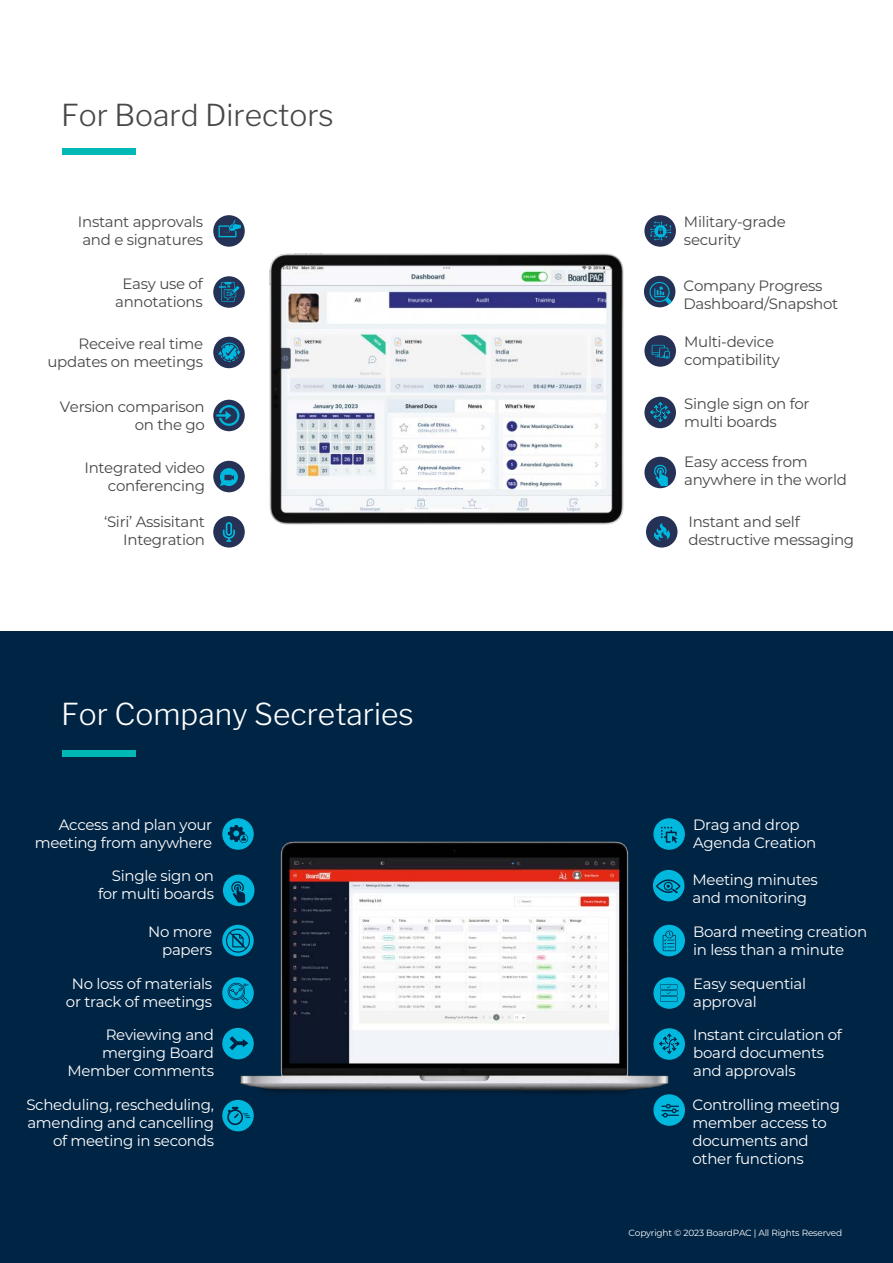
<style>
.page{position:relative;width:893px;height:1263px;background:#fff}
.page>*{position:absolute;margin:0;border:0;box-sizing:border-box;transform-origin:0 0}
.t1{font:100 30px "Libre Franklin";color:#fff}
.t2{font:100 30px "Libre Franklin";color:#484748}
.t3{font:15px/18px "Montserrat";letter-spacing:-.02em;color:#fff}
.t4{font:15px/18px "Montserrat";letter-spacing:-.02em;color:#484748}
.t5{font:9px "Montserrat";letter-spacing:-.02em;color:#fff}
</style>
<div class="page">
<div style="left:0;top:632px;width:893px;height:631px;background:#002444"></div>
<img style="left:222px;top:818px;width:463px;height:314px">
<div style="left:644px;top:215px;width:32px;height:32px;background:#253155;border-radius:50%"></div>
<svg style="left:650px;top:222px;width:21px;height:18px"></svg>
<svg style="left:213px;top:215px;width:32px;height:32px"></svg>
<div style="left:644px;top:335px;width:32px;height:32px;background:#253155;border-radius:50%"></div>
<svg style="left:652px;top:345px;width:18px;height:13px"></svg>
<div style="left:644px;top:397px;width:32px;height:31px;background:#253155;border-radius:50%"></div>
<svg style="left:650px;top:402px;width:20px;height:20px"></svg>
<div style="left:644px;top:457px;width:32px;height:31px;background:#253155;border-radius:50%"></div>
<svg style="left:654px;top:464px;width:14px;height:22px"></svg>
<div style="left:646px;top:516px;width:31px;height:32px;background:#253155;border-radius:50%"></div>
<div style="left:213px;top:337px;width:32px;height:31px;background:#253155;border-radius:50%"></div>
<svg style="left:218px;top:342px;width:23px;height:20px"></svg>
<div style="left:213px;top:400px;width:32px;height:31px;background:#253155;border-radius:50%"></div>
<div style="left:213px;top:461px;width:32px;height:31px;background:#253155;border-radius:50%"></div>
<svg style="left:644px;top:276px;width:31px;height:31px"></svg>
<div style="left:653px;top:818px;width:32px;height:32px;background:#00b8de;border-radius:50%"></div>
<svg style="left:661px;top:827px;width:17px;height:16px"></svg>
<div style="left:222px;top:818px;width:32px;height:32px;background:#00b8de;border-radius:50%"></div>
<svg style="left:228px;top:825px;width:20px;height:18px"></svg>
<div style="left:653px;top:925px;width:32px;height:31px;background:#00b8de;border-radius:50%"></div>
<svg style="left:663px;top:930px;width:13px;height:21px"></svg>
<div style="left:653px;top:977px;width:32px;height:32px;background:#00b8de;border-radius:50%"></div>
<svg style="left:660px;top:984px;width:17px;height:18px"></svg>
<div style="left:653px;top:1028px;width:32px;height:32px;background:#00b8de;border-radius:50%"></div>
<svg style="left:659px;top:1033px;width:20px;height:21px"></svg>
<div style="left:653px;top:1094px;width:32px;height:32px;background:#00b8de;border-radius:50%"></div>
<svg style="left:661px;top:1104px;width:18px;height:14px"></svg>
<div style="left:222px;top:925px;width:32px;height:31px;background:#00b8de;border-radius:50%"></div>
<svg style="left:226px;top:928px;width:24px;height:25px"></svg>
<div style="left:223px;top:875px;width:31px;height:31px;background:#00b8de;border-radius:50%"></div>
<svg style="left:231px;top:881px;width:14px;height:22px"></svg>
<svg style="left:222px;top:977px;width:32px;height:32px"></svg>
<svg style="left:228px;top:983px;width:21px;height:20px"></svg>
<div style="left:222px;top:1028px;width:32px;height:31px;background:#00b8de;border-radius:50%"></div>
<svg style="left:229px;top:1036px;width:19px;height:14px"></svg>
<div style="left:222px;top:1100px;width:32px;height:31px;background:#00b8de;border-radius:50%"></div>
<svg style="left:227px;top:1107px;width:24px;height:18px"></svg>
<svg style="left:653px;top:870px;width:31px;height:31px"></svg>
<div style="left:62px;top:148px;width:74px;height:6px;background:#00b8b5"></div>
<div style="left:62px;top:750px;width:74px;height:6px;background:#00b8b5"></div>
<svg style="left:654px;top:523px;width:16px;height:18px"></svg>
<svg style="left:216px;top:405px;width:24px;height:21px"></svg>
<svg style="left:220px;top:468px;width:18px;height:18px"></svg>
<div style="left:213px;top:516px;width:32px;height:32px;background:#253155;border-radius:50%"></div>
<svg style="left:218px;top:219px;width:23px;height:18px"></svg>
<svg style="left:213px;top:276px;width:32px;height:32px"></svg>
<svg style="left:220px;top:282px;width:20px;height:20px"></svg>
<svg style="left:223px;top:522px;width:12px;height:20px"></svg>
<img style="left:269px;top:253px;width:355px;height:272px">
<h1 class="t2" style="left:61px;top:92px;width:274px">For Board Directors</h1>
<p class="t4" style="left:78px;top:212px;width:127px">Instant approvals and e signatures</p>
<p class="t4" style="left:115px;top:275px;width:89px;text-align:center">Easy use of annotations</p>
<p class="t4" style="left:684px;top:212px;width:103px">Military-grade security</p>
<p class="t4" style="left:683px;top:276px;width:156px">Company Progress<br>Dashboard/Snapshot</p>
<p class="t4" style="left:47px;top:334px;width:157px;text-align:right">Receive real time updates on meetings</p>
<p class="t4" style="left:684px;top:332px;width:97px">Multi-device compatibility</p>
<p class="t4" style="left:60px;top:397px;width:147px;text-align:right">Version comparison on the go</p>
<p class="t4" style="left:84px;top:458px;width:122px;text-align:right">Integrated video conferencing</p>
<p class="t4" style="left:684px;top:394px;width:127px">Single sign on for multi boards</p>
<p class="t4" style="left:684px;top:452px;width:164px">Easy access from anywhere in the world</p>
<p class="t4" style="left:104px;top:512px;width:102px;text-align:right">‘Siri’ Assisitant<br>Integration</p>
<p class="t4" style="left:688px;top:512px;width:167px">Instant and self destructive messaging</p>
<h1 class="t1" style="left:61px;top:690px;width:354px">For Company Secretaries</h1>
<p class="t3" style="left:35px;top:815px;width:179px;text-align:right">Access and plan your meeting from anywhere</p>
<p class="t3" style="left:693px;top:815px;width:125px">Drag and drop<br>Agenda Creation</p>
<p class="t3" style="left:98px;top:866px;width:117px;text-align:right">Single sign on for multi boards</p>
<p class="t3" style="left:692px;top:870px;width:127px">Meeting minutes and monitoring</p>
<p class="t3" style="left:148px;top:922px;width:66px;text-align:right">No more papers</p>
<p class="t3" style="left:693px;top:922px;width:175px">Board meeting creation in less than a minute</p>
<p class="t3" style="left:66px;top:974px;width:148px;text-align:center">No loss of materials or track of meetings</p>
<p class="t3" style="left:67px;top:1025px;width:148px;text-align:right">Reviewing and merging Board<br>Member comments</p>
<p class="t3" style="left:26px;top:1095px;width:189px;text-align:right">Scheduling, rescheduling, amending and cancelling of meeting in seconds</p>
<p class="t3" style="left:692px;top:1095px;width:149px">Controlling meeting member access to documents and other functions</p>
<p class="t3" style="left:693px;top:974px;width:114px">Easy sequential approval</p>
<p class="t3" style="left:693px;top:1025px;width:150px">Instant circulation of board documents and approvals</p>
<p class="t5" style="left:629px;top:1226px;width:215px">Copyright © 2023 BoardPAC | All Rights Reserved</p>
</div>
